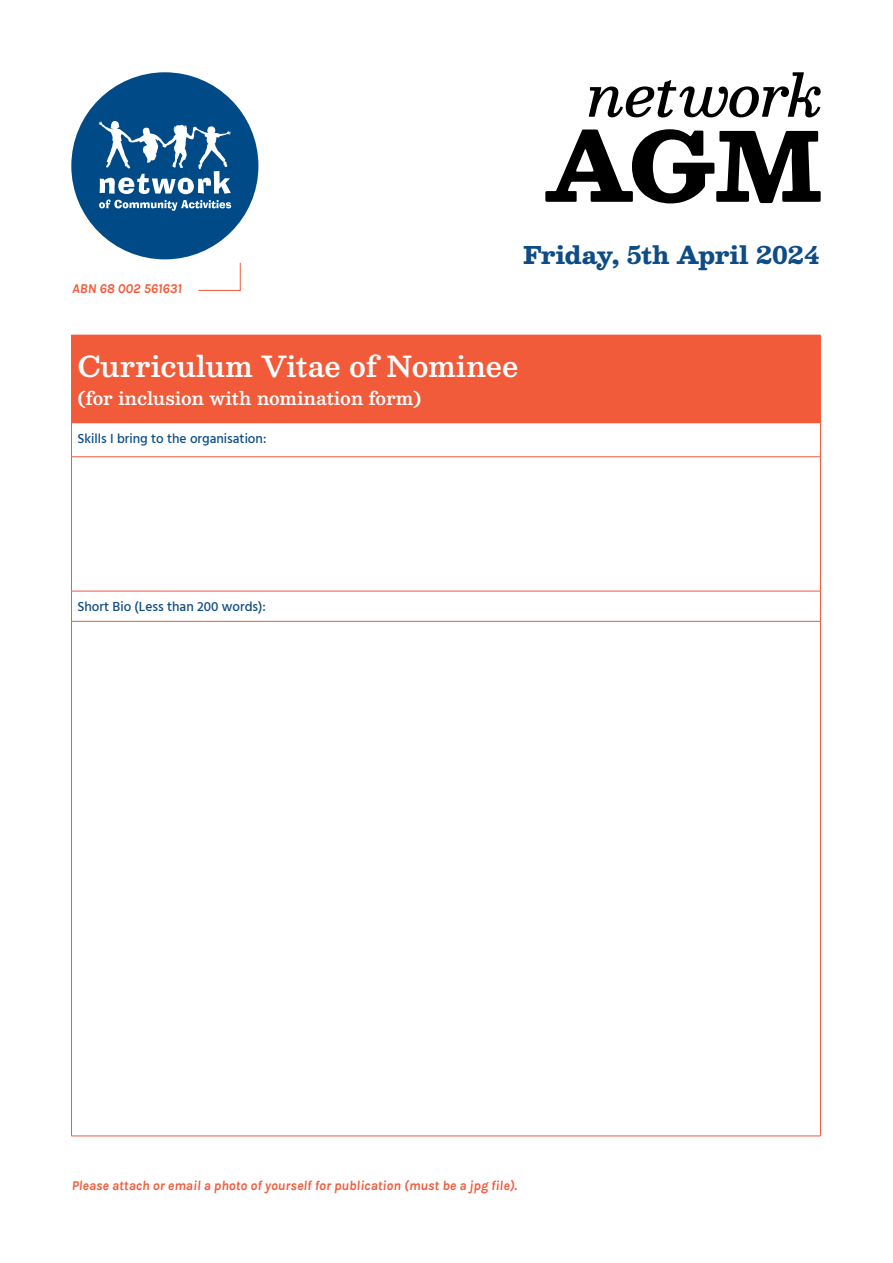
<style>
.page{position:relative;width:893px;height:1263px;background:#fff}
.page>*{position:absolute;margin:0;border:0;box-sizing:border-box;transform-origin:0 0}
.t1{font:600 28.5px "Besley";letter-spacing:-.005em;color:#fff}
.t2{font:800 24px "Besley";color:#0d4c87}
.t3{font:600 18px "Besley";letter-spacing:-.01em;color:#fff}
.t4{font:italic 13.5px "Karla";color:#f15b3a}
.t5{font:500 13.5px "Hind";color:#0d4c87}
</style>
<div class="page">
<div style="left:71px;top:72px;width:187px;height:187px;background:#004a87;border-radius:50%"></div>
<svg style="left:99px;top:120px;width:132px;height:91px"></svg>
<svg style="left:545px;top:129px;width:276px;height:74px"></svg>
<svg style="left:589px;top:72px;width:232px;height:45px"></svg>
<div style="left:72px;top:335px;width:748px;height:88px;background:#f15b3a"></div>
<hr style="left:820px;top:335px;width:1px;height:88px;background:#f15b3a">
<hr style="left:71px;top:423px;width:1px;height:34px;background:#f15b3a">
<hr style="left:820px;top:423px;width:1px;height:34px;background:#f15b3a">
<hr style="left:71px;top:456px;width:750px;height:1px;background:#f15b3a">
<hr style="left:71px;top:457px;width:1px;height:134px;background:#f15b3a">
<hr style="left:820px;top:457px;width:1px;height:134px;background:#f15b3a">
<hr style="left:71px;top:591px;width:750px;height:1px;background:#f15b3a">
<hr style="left:71px;top:591px;width:1px;height:30px;background:#f15b3a">
<hr style="left:820px;top:591px;width:1px;height:30px;background:#f15b3a">
<hr style="left:71px;top:621px;width:750px;height:1px;background:#f15b3a">
<hr style="left:71px;top:621px;width:1px;height:515px;background:#f15b3a">
<hr style="left:820px;top:621px;width:1px;height:515px;background:#f15b3a">
<hr style="left:71px;top:1136px;width:750px;height:1px;background:#f15b3a">
<hr style="left:71px;top:335px;width:1px;height:88px;background:#f15b3a">
<svg style="left:198px;top:262px;width:43px;height:29px"></svg>
<p class="t4" style="left:72px;top:280px;width:111px">ABN 68 002 561631</p>
<h2 class="t2" style="left:523px;top:237px;width:298px">Friday, 5th April 2024</h2>
<h1 class="t1" style="left:78px;top:345px;width:442px">Curriculum Vitae of Nominee</h1>
<h3 class="t3" style="left:78px;top:385px;width:346px">(for inclusion with nomination form)</h3>
<p class="t5" style="left:78px;top:429px;width:190px">Skills I bring to the organisation:</p>
<p class="t5" style="left:78px;top:598px;width:190px">Short Bio (Less than 200 words):</p>
<p class="t4" style="left:72px;top:1177px;width:447px">Please attach or email a photo of yourself for publication (must be a jpg file).</p>
</div>
